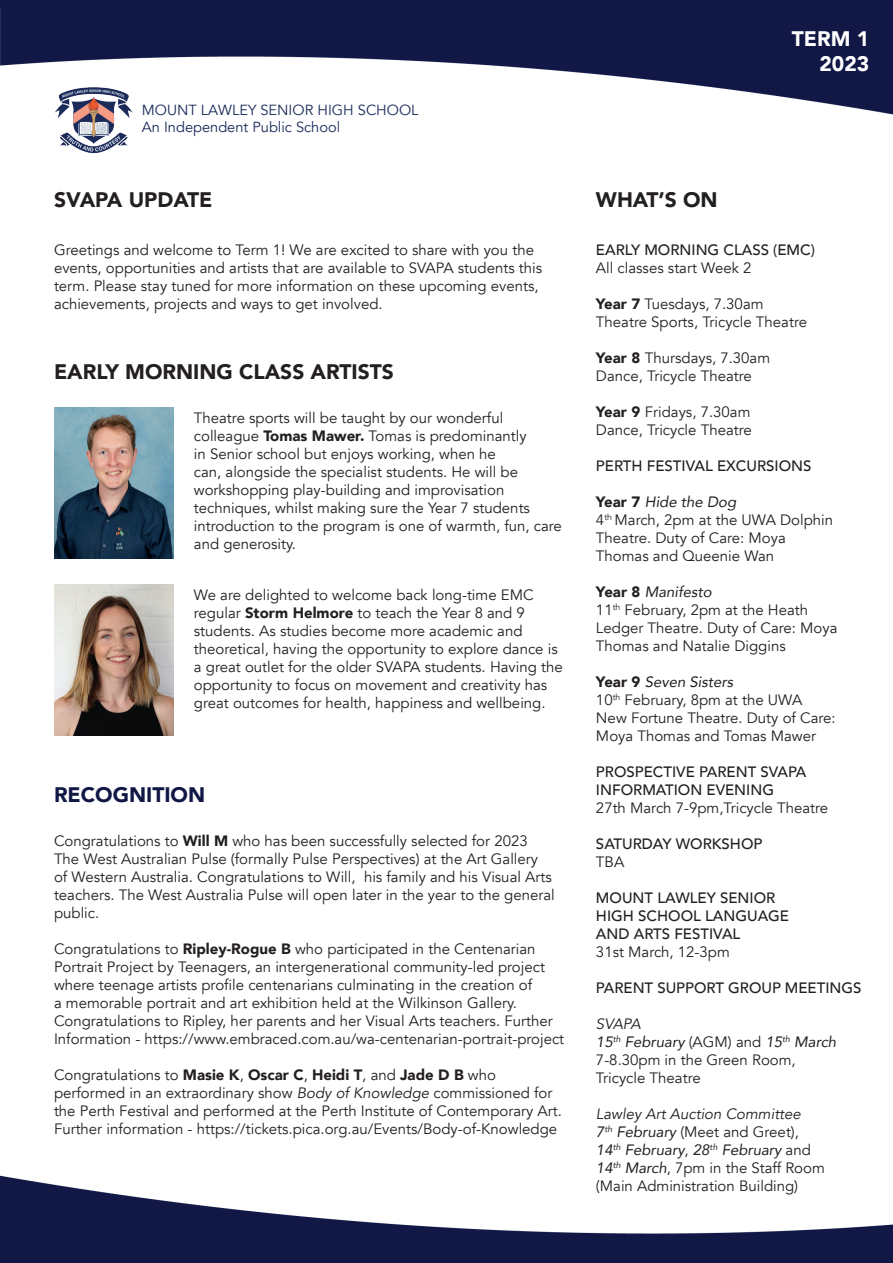
<style>
.page{position:relative;width:893px;height:1263px;background:#fff}
.page>*{position:absolute;margin:0;border:0;box-sizing:border-box;transform-origin:0 0}
.t1{font:900 21px "Avenir";color:#231f20}
.t2{font:900 21px "Avenir";color:#111846}
.t3{font:900 21px/25.2px "Avenir";color:#fff;text-align:right}
.t4{font:15px/18px "Avenir";color:#231f20}
.t5{font:500 15px/18px "Avenir";color:#231f20}
.t6{font:14.7px/17.5px "Avenir";color:#1c2b5a}
.s1{font-weight:900}
.s2{font-style:italic}
</style>
<div class="page">
<img style="left:0;top:0;width:893px;height:585px">
<img style="left:0;top:1175px;width:893px;height:88px">
<img style="left:54px;top:87px;width:78px;height:67px">
<img style="left:54px;top:408px;width:120px;height:151px">
<img style="left:54px;top:585px;width:120px;height:151px">
<p class="t6" style="left:142px;top:101px;width:278px">MOUNT LAWLEY SENIOR HIGH SCHOOL<br>An Independent Public School</p>
<h1 class="t1" style="left:54px;top:182px;width:160px">SVAPA UPDATE</h1>
<p class="t4" style="left:54px;top:241px;width:490px">Greetings and welcome to Term 1! We are excited to share with you the events, opportunities and artists that are available to SVAPA students this term. Please stay tuned for more information on these upcoming events, achievements, projects and ways to get involved.</p>
<h1 class="t1" style="left:54px;top:354px;width:341px">EARLY MORNING CLASS ARTISTS</h1>
<p class="t4" style="left:194px;top:409px;width:370px">Theatre sports will be taught by our wonderful colleague <span class="s1">Tomas Mawer.</span> Tomas is predominantly<br>in Senior school but enjoys working, when he<br>can, alongside the specialist students. He will be workshopping play-building and improvisation techniques, whilst making sure the Year 7 students introduction to the program is one of warmth, fun, care and generosity.</p>
<p class="t4" style="left:194px;top:586px;width:370px">We are delighted to welcome back long-time EMC regular <span class="s1">Storm Helmore</span> to teach the Year 8 and 9 students. As studies become more academic and theoretical, having the opportunity to explore dance is a great outlet for the older SVAPA students. Having the opportunity to focus on movement and creativity has great outcomes for health, happiness and wellbeing.</p>
<h1 class="t2" style="left:54px;top:777px;width:153px">RECOGNITION</h1>
<p class="t4" style="left:54px;top:832px;width:502px">Congratulations to <span class="s1">Will M</span> who has been successfully selected for 2023<br>The West Australian Pulse (formally Pulse Perspectives) at the Art Gallery of Western Australia. Congratulations to Will, his family and his Visual Arts teachers. The West Australia Pulse will open later in the year to the general public.</p>
<p class="t4" style="left:54px;top:940px;width:512px">Congratulations to <span class="s1">Ripley-Rogue B</span> who participated in the Centenarian Portrait Project by Teenagers, an intergenerational community-led project where teenage artists profile centenarians culminating in the creation of<br>a memorable portrait and art exhibition held at the Wilkinson Gallery.<br>Congratulations to Ripley, her parents and her Visual Arts teachers. Further Information - https://www.embraced.com.au/wa-centenarian-portrait-project</p>
<p class="t4" style="left:54px;top:1066px;width:509px">Congratulations to <span class="s1">Masie K</span>, <span class="s1">Oscar C</span>, <span class="s1">Heidi T</span>, and <span class="s1">Jade D B</span> who performed in an extraordinary show <span class="s2">Body of Knowledge</span> commissioned for the Perth Festival and performed at the Perth Institute of Contemporary Art.<br>Further information - https://tickets.pica.org.au/Events/Body-of-Knowledge</p>
<h1 class="t1" style="left:596px;top:182px;width:123px">WHAT’S ON</h1>
<h1 class="t3" style="left:792px;top:26px;width:79px">TERM 1<br>2023</h1>
<p class="t5" style="left:596px;top:240px;width:220px">EARLY MORNING CLASS (EMC)</p>
<p class="t4" style="left:596px;top:259px;width:157px">All classes start Week 2</p>
<p class="t4" style="left:596px;top:295px;width:213px"><span class="s1">Year 7</span> Tuesdays, 7.30am<br>Theatre Sports, Tricycle Theatre</p>
<p class="t4" style="left:596px;top:349px;width:176px"><span class="s1">Year 8</span> Thursdays, 7.30am<br>Dance, Tricycle Theatre</p>
<p class="t4" style="left:596px;top:403px;width:157px"><span class="s1">Year 9</span> Fridays, 7.30am<br>Dance, Tricycle Theatre</p>
<p class="t5" style="left:596px;top:456px;width:217px">PERTH FESTIVAL EXCURSIONS</p>
<p class="t4" style="left:596px;top:493px;width:239px"><span class="s1">Year 7</span> <span class="s2">Hide the Dog<br></span>4<sup>th</sup> March, 2pm at the UWA Dolphin<br>Theatre. Duty of Care: Moya<br>Thomas and Queenie Wan</p>
<p class="t4" style="left:596px;top:583px;width:243px"><span class="s1">Year 8</span> <span class="s2">Manifesto<br></span>11<sup>th</sup> February, 2pm at the Heath<br>Ledger Theatre. Duty of Care: Moya<br>Thomas and Natalie Diggins</p>
<p class="t4" style="left:596px;top:673px;width:241px"><span class="s1">Year 9</span> <span class="s2">Seven Sisters<br></span>10<sup>th</sup> February, 8pm at the UWA<br>New Fortune Theatre. Duty of Care:<br>Moya Thomas and Tomas Mawer</p>
<p class="t5" style="left:596px;top:762px;width:212px">PROSPECTIVE PARENT SVAPA<br>INFORMATION EVENING</p>
<p class="t4" style="left:596px;top:799px;width:234px">27th March 7-9pm,Tricycle Theatre</p>
<p class="t5" style="left:596px;top:834px;width:168px">SATURDAY WORKSHOP</p>
<p class="t4" style="left:596px;top:853px;width:30px">TBA</p>
<p class="t5" style="left:596px;top:888px;width:195px">MOUNT LAWLEY SENIOR<br>HIGH SCHOOL LANGUAGE<br>AND ARTS FESTIVAL</p>
<p class="t4" style="left:596px;top:943px;width:135px">31st March, 12-3pm</p>
<p class="t5" style="left:596px;top:978px;width:267px">PARENT SUPPORT GROUP MEETINGS</p>
<p class="t4" style="left:596px;top:1015px;width:242px"><span class="s2">SVAPA<br></span><span class="s2">15</span><sup>th</sup> <span class="s2">February</span> (AGM) and <span class="s2">15</span><sup>th</sup> <span class="s2">March<br></span>7-8.30pm in the Green Room,<br>Tricycle Theatre</p>
<p class="t4" style="left:596px;top:1105px;width:230px"><span class="s2">Lawley Art Auction Committee<br></span><span class="s2">7</span><sup>th</sup> <span class="s2">February</span> (Meet and Greet),<br><span class="s2">14</span><sup>th</sup> <span class="s2">February</span>, <span class="s2">28</span><sup>th</sup> <span class="s2">February</span> and<br><span class="s2">14</span><sup>th</sup> <span class="s2">March</span>, 7pm in the Staff Room (Main Administration Building)</p>
</div>
